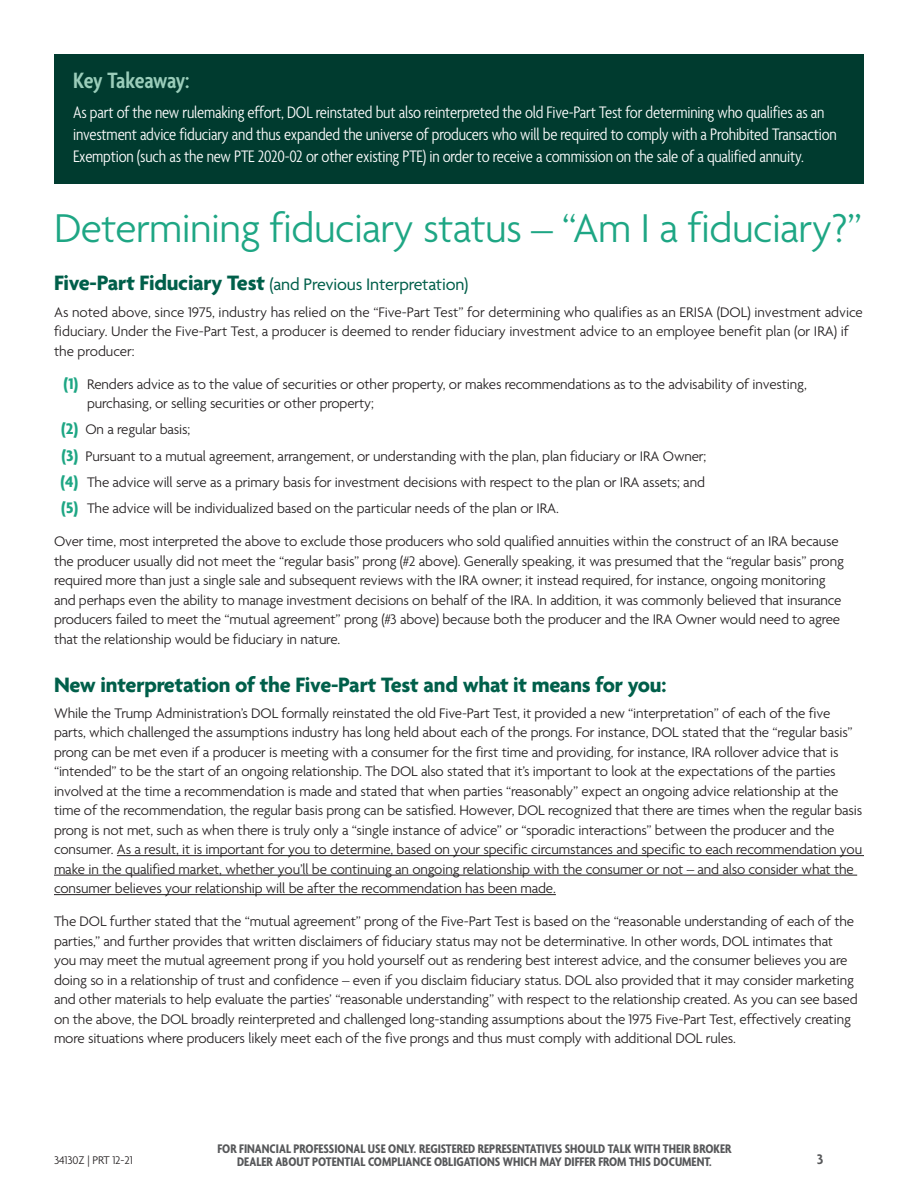
<style>
.page{position:relative;width:918px;height:1188px;background:#fff}
.page>*{position:absolute;margin:0;border:0;box-sizing:border-box;transform-origin:0 0}
.t1{font:300 43.5px "Agenda";letter-spacing:-.015em;color:#1ea684}
.t2{font:600 condensed 24px "Agenda";letter-spacing:-.02em;color:#9acdba}
.t3{font:700 22.5px "Agenda";letter-spacing:-.01em;color:#005f4a}
.t4{font:300 condensed 18px/21.6px "Agenda";letter-spacing:-.01em;color:#fff}
.t5{font:18px "Agenda";letter-spacing:-.01em;color:#005f4a}
.t6{font:300 15px/19.5px "Agenda";letter-spacing:-.01em;color:#231f20}
.t7{font:600 15px "Agenda";color:#57585a}
.t8{font:700 condensed 13.5px/13.5px "Agenda";color:#57585a;text-align:center}
.t9{font:300 12px "Agenda";letter-spacing:-.01em;color:#231f20}
.s1{font-weight:700;font-size:22.5px}
.s2{font-weight:700;font-size:16.5px;color:#1ea684}
</style>
<div class="page">
<hr style="left:117px;top:855px;width:747px;height:1px;background:#231f20">
<hr style="left:54px;top:875px;width:803px;height:1px;background:#231f20">
<hr style="left:54px;top:894px;width:502px;height:1px;background:#231f20">
<div style="left:54px;top:54px;width:810px;height:130px;background:#003b2f"></div>
<p class="t2" style="left:73px;top:67px;width:118px">Key Takeaway:</p>
<p class="t4" style="left:73px;top:103px;width:765px">As part of the new rulemaking effort, DOL reinstated but also reinterpreted the old Five-Part Test for determining who qualifies as an investment advice fiduciary and thus expanded the universe of producers who will be required to comply with a Prohibited Transaction<br>Exemption (such as the new PTE 2020-02 or other existing PTE) in order to receive a commission on the sale of a qualified annuity.</p>
<p class="t1" style="left:54px;top:204px;width:810px">Determining fiduciary status – “Am I a fiduciary?”</p>
<p class="t5" style="left:54px;top:275px;width:416px"><span class="s1">Five-Part Fiduciary Test</span> (and Previous Interpretation)</p>
<p class="t6" style="left:54px;top:303px;width:810px">As noted above, since 1975, industry has relied on the “Five-Part Test” for determining who qualifies as an ERISA (DOL) investment advice fiduciary. Under the Five-Part Test, a producer is deemed to render fiduciary investment advice to an employee benefit plan (or IRA) if the producer:</p>
<p class="t6" style="left:87px;top:375px;width:721px;text-indent:-24px"><span class="s2">(1)</span> Renders advice as to the value of securities or other property, or makes recommendations as to the advisability of investing, purchasing, or selling securities or other property;</p>
<p class="t6" style="left:61px;top:421px;width:131px"><span class="s2">(2)</span> On a regular basis;</p>
<p class="t6" style="left:61px;top:447px;width:646px"><span class="s2">(3)</span> Pursuant to a mutual agreement, arrangement, or understanding with the plan, plan fiduciary or IRA Owner;</p>
<p class="t6" style="left:61px;top:473px;width:646px"><span class="s2">(4)</span> The advice will serve as a primary basis for investment decisions with respect to the plan or IRA assets; and</p>
<p class="t6" style="left:61px;top:500px;width:500px"><span class="s2">(5)</span> The advice will be individualized based on the particular needs of the plan or IRA.</p>
<p class="t6" style="left:54px;top:533px;width:791px">Over time, most interpreted the above to exclude those producers who sold qualified annuities within the construct of an IRA because the producer usually did not meet the “regular basis” prong (#2 above). Generally speaking, it was presumed that the “regular basis” prong required more than just a single sale and subsequent reviews with the IRA owner; it instead required, for instance, ongoing monitoring and perhaps even the ability to manage investment decisions on behalf of the IRA. In addition, it was commonly believed that insurance producers failed to meet the “mutual agreement” prong (#3 above) because both the producer and the IRA Owner would need to agree that the relationship would be fiduciary in nature.</p>
<p class="t3" style="left:54px;top:672px;width:614px">New interpretation of the Five-Part Test and what it means for you:</p>
<p class="t6" style="left:54px;top:704px;width:810px">While the Trump Administration’s DOL formally reinstated the old Five-Part Test, it provided a new “interpretation” of each of the five parts, which challenged the assumptions industry has long held about each of the prongs. For instance, DOL stated that the “regular basis” prong can be met even if a producer is meeting with a consumer for the first time and providing, for instance, IRA rollover advice that is “intended” to be the start of an ongoing relationship. The DOL also stated that it’s important to look at the expectations of the parties involved at the time a recommendation is made and stated that when parties “reasonably” expect an ongoing advice relationship at the time of the recommendation, the regular basis prong can be satisfied. However, DOL recognized that there are times when the regular basis prong is not met, such as when there is truly only a “single instance of advice” or “sporadic interactions” between the producer and the consumer. As a result, it is important for you to determine, based on your specific circumstances and specific to each recommendation you make in the qualified market, whether you’ll be continuing an ongoing relationship with the consumer or not – and also consider what the consumer believes your relationship will be after the recommendation has been made.</p>
<p class="t6" style="left:54px;top:913px;width:805px">The DOL further stated that the “mutual agreement” prong of the Five-Part Test is based on the “reasonable understanding of each of the parties,” and further provides that written disclaimers of fiduciary status may not be determinative. In other words, DOL intimates that you may meet the mutual agreement prong if you hold yourself out as rendering best interest advice, and the consumer believes you are doing so in a relationship of trust and confidence – even if you disclaim fiduciary status. DOL also provided that it may consider marketing and other materials to help evaluate the parties’ “reasonable understanding” with respect to the relationship created. As you can see based on the above, the DOL broadly reinterpreted and challenged long-standing assumptions about the 1975 Five-Part Test, effectively creating more situations where producers likely meet each of the five prongs and thus must comply with additional DOL rules.</p>
<p class="t8" style="left:217px;top:1143px;width:516px">FOR FINANCIAL PROFESSIONAL USE ONLY. REGISTERED REPRESENTATIVES SHOULD TALK WITH THEIR BROKER<br>DEALER ABOUT POTENTIAL COMPLIANCE OBLIGATIONS WHICH MAY DIFFER FROM THIS DOCUMENT.</p>
<p class="t9" style="left:54px;top:1154px;width:80px">34130Z | PRT 12-21</p>
<p class="t7" style="left:817px;top:1151px;width:8px">3</p>
</div>
